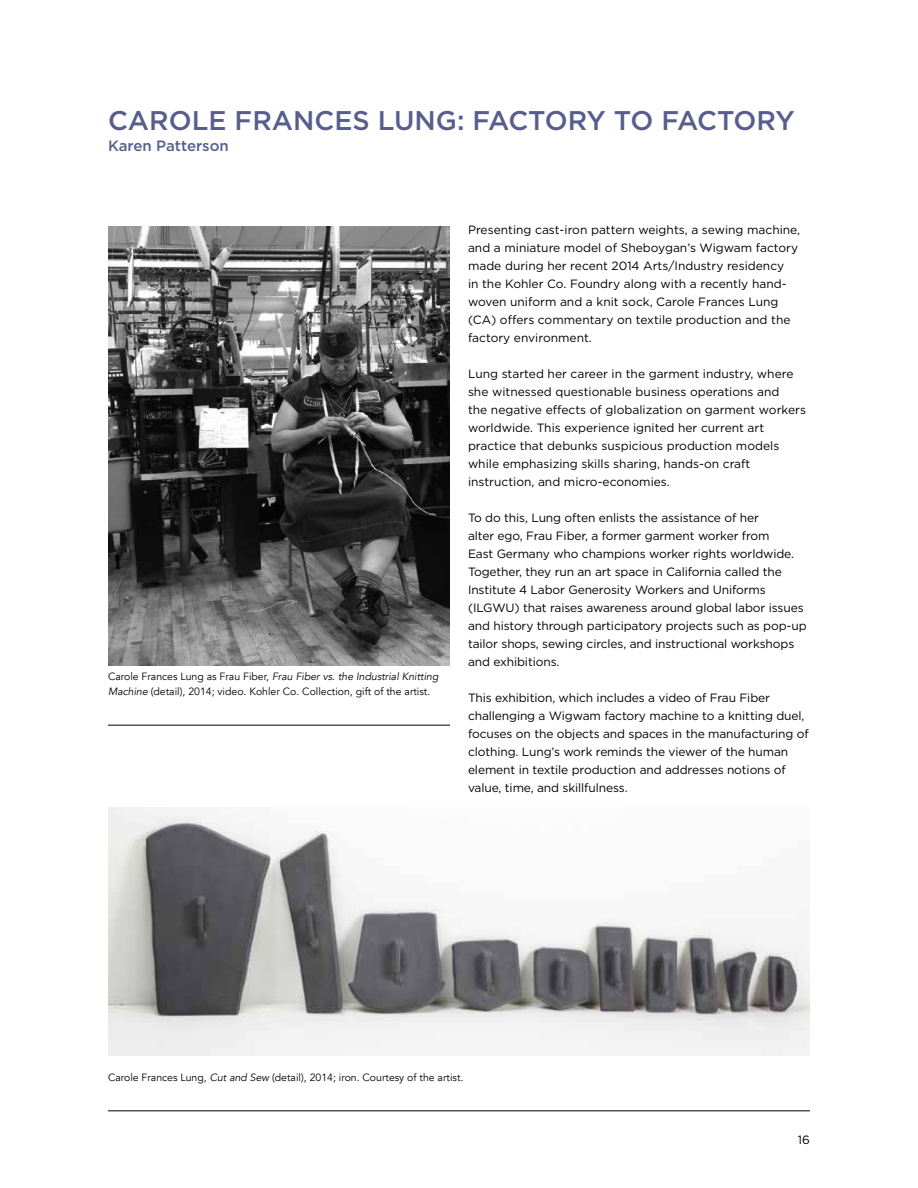
<style>
.page{position:relative;width:918px;height:1188px;background:#fff}
.page>*{position:absolute;margin:0;border:0;box-sizing:border-box;transform-origin:0 0}
.t1{font:500 27px "Gotham";color:#575e8c}
.t2{font:500 15px "Gotham";color:#575e8c}
.t3{font:12px/18px "Gotham";letter-spacing:-.01em;color:#000}
.t4{font:10.5px/15px "Avenir";color:#000}
.s1{font-style:italic}
</style>
<div class="page">
<img style="left:108px;top:226px;width:342px;height:439px">
<img style="left:108px;top:807px;width:702px;height:249px">
<hr style="left:108px;top:725px;width:342px;height:1px;background:#000">
<hr style="left:108px;top:1111px;width:342px;height:1px;background:#000">
<hr style="left:450px;top:1111px;width:360px;height:1px;background:#000">
<h1 class="t1" style="left:108px;top:102px;width:41px">CAROLE</h1>
<h1 class="t1" style="left:235px;top:102px;width:38px">FRAN</h1>
<h1 class="t1" style="left:315px;top:102px;width:234px">CES LUNG: FACTORY</h1>
<h1 class="t1" style="left:614px;top:102px;width:124px">TO FACTORY</h1>
<p class="t2" style="left:108px;top:135px;width:122px">Karen Patterson</p>
<p class="t4" style="left:108px;top:669px;width:332px">Carole Frances Lung as Frau Fiber, <span class="s1">Frau Fiber vs. the Industrial Knitting<br>Machine</span> (detail), 2014; video. Kohler Co. Collection, gift of the artist.</p>
<p class="t3" style="left:468px;top:220px;width:334px">Presenting cast-iron pattern weights, a sewing machine, and a miniature model of Sheboygan’s Wigwam factory made during her recent 2014 Arts/Industry residency<br>in the Kohler Co. Foundry along with a recently hand&shy;woven uniform and a knit sock, Carole Frances Lung (CA) offers commentary on textile production and the factory environment.</p>
<p class="t3" style="left:468px;top:364px;width:340px">Lung started her career in the garment industry, where she witnessed questionable business operations and<br>the negative effects of globalization on garment workers worldwide. This experience ignited her current art practice that debunks suspicious production models while emphasizing skills sharing, hands-on craft instruction, and micro-economies.</p>
<p class="t3" style="left:468px;top:508px;width:340px">To do this, Lung often enlists the assistance of her<br>alter ego, Frau Fiber, a former garment worker from<br>East Germany who champions worker rights worldwide.<br>Together, they run an art space in California called the Institute 4 Labor Generosity Workers and Uniforms (ILGWU) that raises awareness around global labor issues and history through participatory projects such as pop-up tailor shops, sewing circles, and instructional workshops and exhibitions.</p>
<p class="t3" style="left:468px;top:688px;width:342px">This exhibition, which includes a video of Frau Fiber challenging a Wigwam factory machine to a knitting duel, focuses on the objects and spaces in the manufacturing of clothing. Lung’s work reminds the viewer of the human element in textile production and addresses notions of value, time, and skillfulness.</p>
<p class="t4" style="left:108px;top:1070px;width:357px">Carole Frances Lung, <span class="s1">Cut and Sew</span> (detail), 2014; iron. Courtesy of the artist.</p>
<p class="t3" style="left:798px;top:1130px;width:14px">16</p>
</div>
